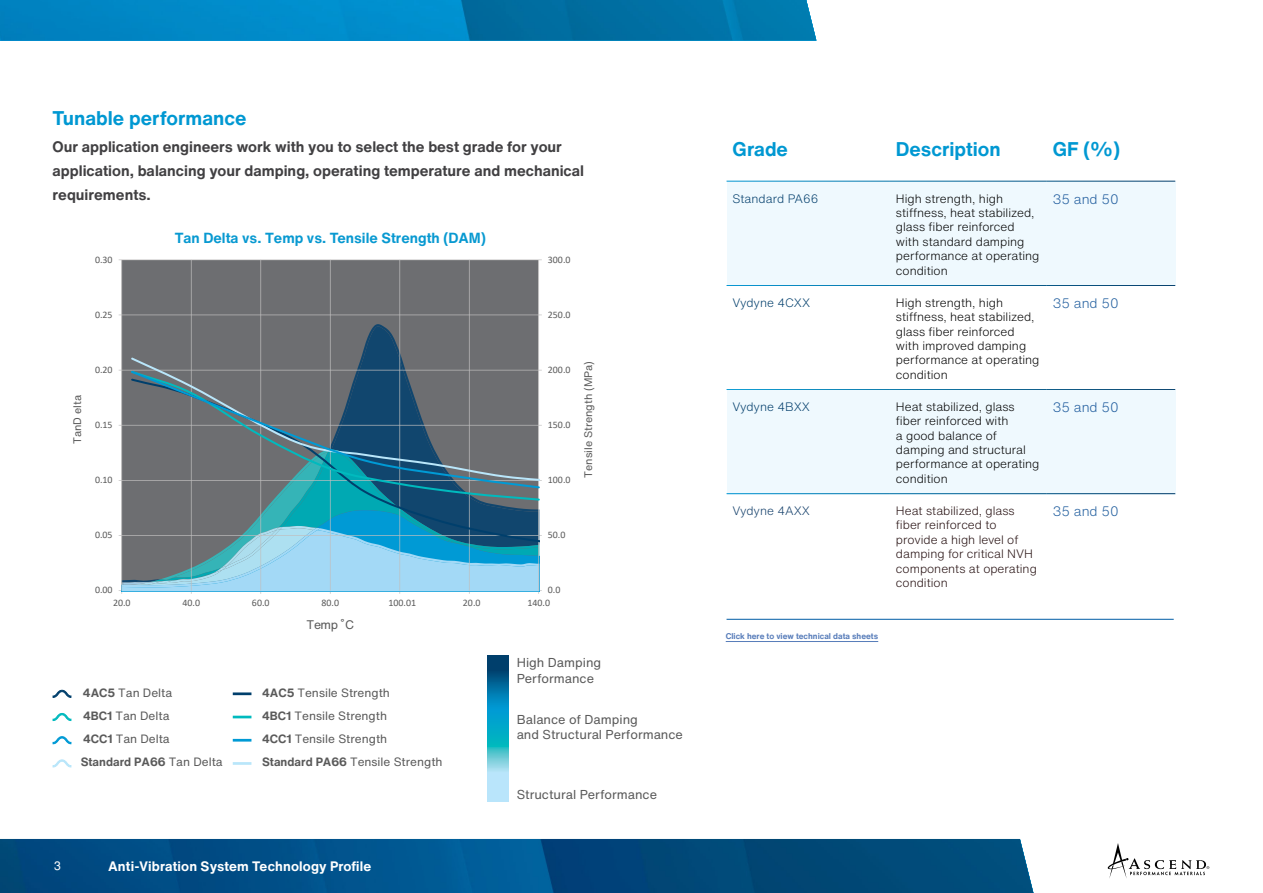
<style>
.page{position:relative;width:1263px;height:893px;background:#fff}
.page>*{position:absolute;margin:0;border:0;box-sizing:border-box;transform-origin:0 0}
.t1{font:700 19.5px "Helvetica Now Text";color:#0098d2}
.t2{font:700 15px/24px "Helvetica Now Text";color:#414042}
.t3{font:condensed 15px "Helvetica";color:#fff}
.t4{font:700 14.4px "Helvetica Now Text";color:#0899d1}
.t5{font:700 13.5px "Helvetica Now Text";letter-spacing:.01em;color:#fff}
.t6{font:300 13.5px "Helvetica Now Text";color:#215e9e}
.t7{font:12.75px/15.3px "Helvetica Now Text";color:#5a5a5a}
.t8{font:12.3px "Helvetica Now Text";color:#5a5a5a}
.t9{font:300 12px/14.4px "Helvetica Now Text";color:#000}
.t10{font:300 12px/14.4px "Helvetica Now Text";color:#220c0d}
.t11{font:300 12px "Helvetica Now Text";color:#003e6b}
.t12{font:300 12px "Helvetica Now Text";color:#133f6a}
.t13{font:11.85px "Helvetica Now Text";color:#5a5a5a}
.t14{font:700 11.85px "Helvetica Now Text";color:#5a5a5a}
.t15{font:10.8px "Helvetica Now Text";color:#5a5a5a}
.t16{font:9.9px "Calibri";color:#5a5a5a}
.t17{font:700 8.25px "Helvetica Now Text";color:#587dba}
.s1{font-weight:700}
.s2{font-weight:400}
</style>
<div class="page">
<img style="left:0;top:839px;width:1033px;height:54px">
<img style="left:0;top:0;width:816px;height:40px">
<svg style="left:1108px;top:843px;width:101px;height:35px"></svg>
<div style="left:727px;top:182px;width:449px;height:104px;background:#eff9fe"></div>
<div style="left:727px;top:390px;width:449px;height:105px;background:#eff9fe"></div>
<hr style="left:726px;top:619px;width:448px;height:1px;background:#005da6">
<hr style="left:726px;top:641px;width:152px;height:1px;background:#587dba">
<div style="left:122px;top:260px;width:417px;height:331px;background:#6d6e71"></div>
<svg style="left:122px;top:324px;width:280px;height:101px"></svg>
<svg style="left:119px;top:478px;width:423px;height:116px"></svg>
<hr style="left:122px;top:535px;width:417px;height:1px;background:#c0bfbf">
<hr style="left:122px;top:480px;width:417px;height:1px;background:#c0bfbf">
<hr style="left:122px;top:425px;width:417px;height:1px;background:#c0bfbf">
<hr style="left:122px;top:370px;width:417px;height:1px;background:#c0bfbf">
<hr style="left:122px;top:315px;width:417px;height:1px;background:#c0bfbf">
<hr style="left:122px;top:259px;width:417px;height:1px;background:#c0bfbf">
<hr style="left:121px;top:260px;width:1px;height:331px;background:#c0bfbf">
<hr style="left:191px;top:260px;width:1px;height:331px;background:#c0bfbf">
<hr style="left:260px;top:260px;width:1px;height:331px;background:#c0bfbf">
<hr style="left:330px;top:260px;width:1px;height:331px;background:#c0bfbf">
<hr style="left:399px;top:260px;width:1px;height:331px;background:#c0bfbf">
<hr style="left:469px;top:260px;width:1px;height:331px;background:#c0bfbf">
<hr style="left:538px;top:260px;width:1px;height:331px;background:#c0bfbf">
<svg style="left:131px;top:509px;width:408px;height:61px"></svg>
<svg style="left:131px;top:357px;width:407px;height:152px"></svg>
<svg style="left:131px;top:488px;width:408px;height:13px"></svg>
<svg style="left:131px;top:371px;width:408px;height:117px"></svg>
<svg style="left:52px;top:713px;width:20px;height:8px"></svg>
<svg style="left:52px;top:689px;width:20px;height:9px"></svg>
<svg style="left:52px;top:736px;width:20px;height:9px"></svg>
<svg style="left:52px;top:759px;width:20px;height:9px"></svg>
<hr style="left:233px;top:692px;width:18px;height:3px;background:#003f6c">
<svg style="left:233px;top:716px;width:18px;height:2px"></svg>
<hr style="left:233px;top:739px;width:18px;height:3px;background:#009ad5">
<hr style="left:233px;top:762px;width:18px;height:3px;background:#b9e6fa">
<svg style="left:488px;top:656px;width:20px;height:145px;background:#38a2c3"></svg>
<h1 class="t1" style="left:53px;top:104px;width:195px">Tunable performance</h1>
<p class="t2" style="left:53px;top:135px;width:533px">Our application engineers work with you to select the best grade for your application, balancing your damping, operating temperature and mechanical requirements.</p>
<p class="t16" style="left:95px;top:252px;width:19px">0.30</p>
<p class="t4" style="left:175px;top:227px;width:313px">Tan Delta vs. Temp vs. Tensile Strength (DAM)</p>
<p class="t16" style="left:548px;top:252px;width:24px">300.0</p>
<p class="t16" style="left:95px;top:308px;width:19px">0.25</p>
<p class="t15" style="left:69px;top:443px;width:50px;rotate:-90deg">TanD elta</p>
<p class="t16" style="left:95px;top:363px;width:19px">0.20</p>
<p class="t16" style="left:95px;top:418px;width:19px">0.15</p>
<p class="t16" style="left:95px;top:473px;width:19px">0.10</p>
<p class="t16" style="left:95px;top:528px;width:19px">0.05</p>
<p class="t16" style="left:548px;top:308px;width:24px">250.0</p>
<p class="t16" style="left:548px;top:363px;width:24px">200.0</p>
<p class="t16" style="left:548px;top:418px;width:24px">150.0</p>
<p class="t16" style="left:548px;top:473px;width:24px">100.0</p>
<p class="t15" style="left:580px;top:478px;width:118px;rotate:-90deg">Tensile Strength (MPa)</p>
<p class="t16" style="left:548px;top:528px;width:19px">50.0</p>
<p class="t16" style="left:95px;top:583px;width:19px">0.00</p>
<p class="t16" style="left:548px;top:583px;width:14px">0.0</p>
<p class="t16" style="left:113px;top:596px;width:19px">20.0</p>
<p class="t16" style="left:182px;top:596px;width:19px">40.0</p>
<p class="t16" style="left:252px;top:596px;width:19px">60.0</p>
<p class="t16" style="left:321px;top:596px;width:19px">80.0</p>
<p class="t16" style="left:388px;top:596px;width:29px">100.01</p>
<p class="t16" style="left:463px;top:596px;width:19px">20.0</p>
<p class="t16" style="left:527px;top:596px;width:24px">140.0</p>
<p class="t8" style="left:306px;top:615px;width:49px">Temp <sup>°</sup>C</p>
<p class="t13" style="left:83px;top:684px;width:91px"><span class="s1">4AC5</span> Tan Delta</p>
<p class="t13" style="left:262px;top:684px;width:129px"><span class="s1">4AC5</span> Tensile Strength</p>
<p class="t13" style="left:83px;top:730px;width:88px"><span class="s1">4CC1</span> Tan Delta</p>
<p class="t13" style="left:262px;top:730px;width:127px"><span class="s1">4CC1</span> Tensile Strength</p>
<p class="t14" style="left:81px;top:753px;width:143px">Standard PA66 <span class="s2">Tan Delta</span></p>
<p class="t13" style="left:262px;top:753px;width:182px"><span class="s1">Standard PA66</span> Tensile Strength</p>
<p class="t13" style="left:83px;top:707px;width:88px"><span class="s1">4BC1</span> Tan Delta</p>
<p class="t13" style="left:262px;top:707px;width:126px"><span class="s1">4BC1</span> Tensile Strength</p>
<p class="t3" style="left:54px;top:858px;width:8px">3</p>
<p class="t5" style="left:108px;top:856px;width:265px">Anti-Vibration System Technology Profile</p>
<p class="t7" style="left:517px;top:655px;width:86px">High Damping<br>Performance</p>
<p class="t7" style="left:517px;top:712px;width:168px">Balance of Damping<br>and Structural Performance</p>
<p class="t7" style="left:517px;top:787px;width:142px">Structural Performance</p>
<h1 class="t1" style="left:732px;top:135px;width:57px">Grade</h1>
<h1 class="t1" style="left:896px;top:135px;width:106px">Description</h1>
<h1 class="t1" style="left:1053px;top:135px;width:69px">GF (%)</h1>
<p class="t11" style="left:732px;top:189px;width:88px">Standard PA66</p>
<p class="t9" style="left:896px;top:191px;width:145px">High strength, high stiffness, heat stabilized, glass fiber reinforced with standard damping performance at operating condition</p>
<p class="t6" style="left:1053px;top:189px;width:67px">35 and 50</p>
<p class="t11" style="left:732px;top:293px;width:79px">Vydyne 4CXX</p>
<p class="t9" style="left:896px;top:295px;width:145px">High strength, high stiffness, heat stabilized, glass fiber reinforced with improved damping performance at operating condition</p>
<p class="t6" style="left:1053px;top:293px;width:67px">35 and 50</p>
<p class="t11" style="left:732px;top:398px;width:79px">Vydyne 4BXX</p>
<p class="t9" style="left:896px;top:399px;width:145px">Heat stabilized, glass fiber reinforced with<br>a good balance of damping and structural performance at operating condition</p>
<p class="t6" style="left:1053px;top:397px;width:67px">35 and 50</p>
<p class="t12" style="left:732px;top:502px;width:79px">Vydyne 4AXX</p>
<p class="t10" style="left:896px;top:503px;width:142px">Heat stabilized, glass fiber reinforced to provide a high level of damping for critical NVH components at operating condition</p>
<p class="t6" style="left:1053px;top:501px;width:67px">35 and 50</p>
<p class="t17" style="left:726px;top:630px;width:154px">Click here to view technical data sheets</p>
</div>
